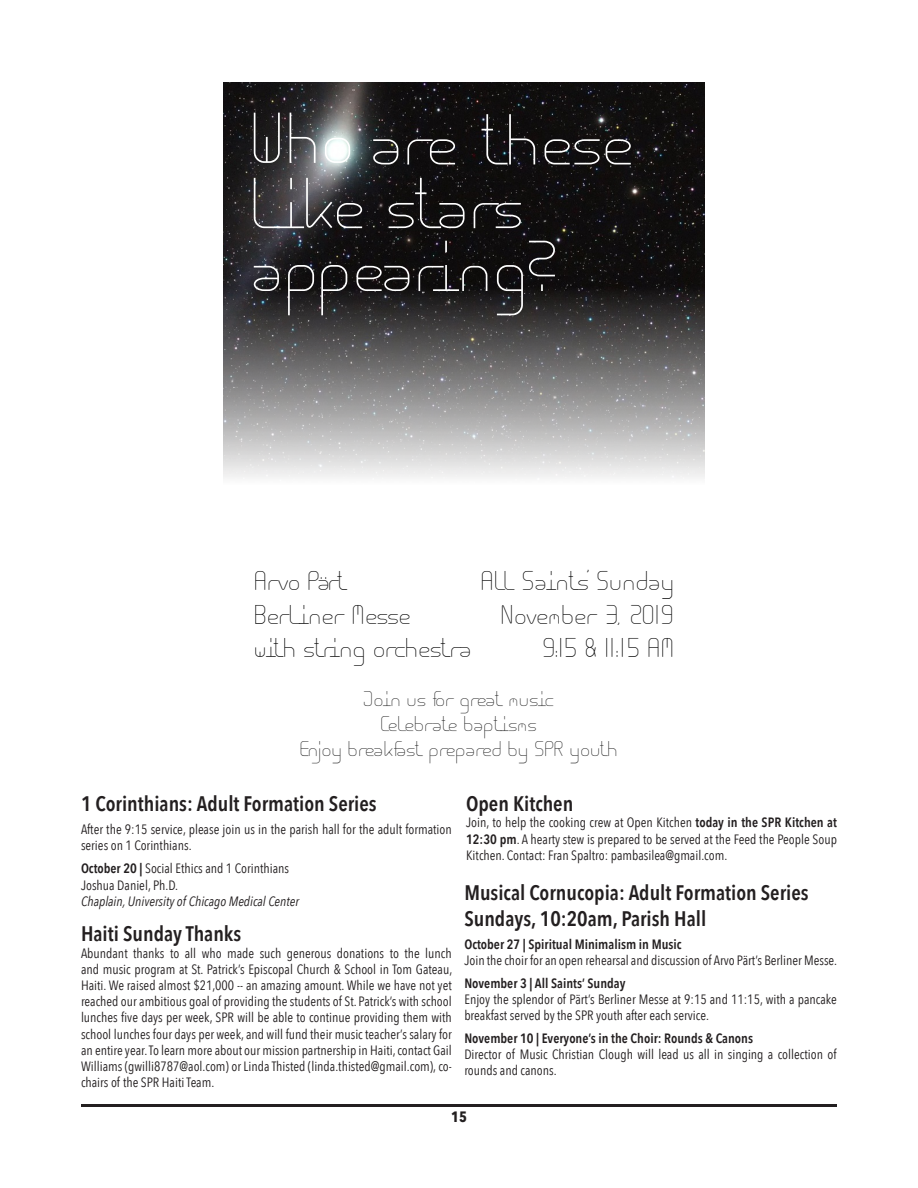
<style>
.page{position:relative;width:918px;height:1188px;background:#fff}
.page>*{position:absolute;margin:0;border:0;box-sizing:border-box;transform-origin:0 0}
.t1{font:50.25px/63.3px "Across The Stars";letter-spacing:.08em;color:#fff}
.t2{font:600 21px "Avenir Next Condensed";color:#231f20}
.t3{font:18.9px "Across The Stars";letter-spacing:.07em;color:#000}
.t4{font:18.9px "Across The Stars";letter-spacing:.095em;color:#000}
.t5{font:18.9px "Across The Stars";letter-spacing:.1em;color:#000}
.t6{font:15px "Across The Stars";letter-spacing:.06em;color:#222}
.t7{font:15px "Across The Stars";letter-spacing:.09em;color:#222}
.t8{font:700 15px "Avenir Next Condensed";color:#231f20}
.t9{font:13.5px/16.2px "Avenir Next Condensed";color:#231f20}
.t10{font:600 13.5px "Avenir Next Condensed";color:#231f20}
.t11{font:italic 13.5px "Avenir Next Condensed";color:#231f20}
.s1{font-weight:600}
</style>
<div class="page">
<hr style="left:81px;top:1104px;width:756px;height:3px;background:#231f20">
<img style="left:224px;top:82px;width:481px;height:205px">
<img style="left:224px;top:287px;width:481px;height:191px">
<p class="t1" style="left:254px;top:105px;width:380px">Who are these like sta rs appearing?</p>
<p class="t3" style="left:255px;top:568px;width:93px">A rvo Pärt</p>
<p class="t4" style="left:482px;top:568px;width:193px">All Saints’ Sunday</p>
<p class="t4" style="left:255px;top:602px;width:156px">Berliner Messe</p>
<p class="t5" style="left:502px;top:602px;width:173px">November 3, 20|9</p>
<p class="t3" style="left:255px;top:636px;width:217px">with string orchestra</p>
<p class="t3" style="left:543px;top:636px;width:132px">9:|5 &amp; ||:|5 AM</p>
<p class="t6" style="left:364px;top:689px;width:191px">Join us for great music</p>
<p class="t6" style="left:382px;top:714px;width:156px">Celebrate baptisms</p>
<p class="t7" style="left:301px;top:739px;width:318px">Enjoy breakfast prepared by SPR youth</p>
<p class="t2" style="left:81px;top:786px;width:297px">1 Corinthians: Adult Formation Series</p>
<p class="t9" style="left:81px;top:821px;width:372px">After the 9:15 service, please join us in the parish hall for the adult formation series on 1 Corinthians.</p>
<p class="t9" style="left:81px;top:860px;width:210px"><span class="s1">October 20 |</span> Social Ethics and 1 Corinthians</p>
<p class="t9" style="left:81px;top:876px;width:99px">Joshua Daniel, Ph.D.</p>
<p class="t11" style="left:81px;top:893px;width:220px">Chaplain, University of Chicago Medical Center</p>
<p class="t2" style="left:464px;top:875px;width:346px">Musical Cornucopia: Adult Formation Series</p>
<p class="t2" style="left:464px;top:900px;width:244px">Sundays, 10:20am, Parish Hall</p>
<p class="t10" style="left:464px;top:932px;width:219px">October 27 | Spiritual Minimalism in Music</p>
<p class="t9" style="left:464px;top:951px;width:374px">Join the choir for an open rehearsal and discussion of Arvo Pärt’s Berliner Messe.</p>
<p class="t10" style="left:464px;top:971px;width:163px">November 3 | All Saints’ Sunday</p>
<p class="t9" style="left:464px;top:990px;width:374px">Enjoy the splendor of Pärt’s Berliner Messe at 9:15 and 11:15, with a pancake breakfast served by the SPR youth after each service.</p>
<p class="t10" style="left:464px;top:1027px;width:290px">November 10 | Everyone’s in the Choir: Rounds &amp; Canons</p>
<p class="t9" style="left:464px;top:1046px;width:374px">Director of Music Christian Clough will lead us all in singing a collection of rounds and canons.</p>
<p class="t2" style="left:466px;top:786px;width:109px">Open Kitchen</p>
<p class="t9" style="left:466px;top:814px;width:372px;text-align:justify">Join, to help the cooking crew at Open Kitchen <span class="s1">today in the SPR Kitchen at 12:30 pm</span>. A hearty stew is prepared to be served at the Feed the People Soup Kitchen. Contact: Fran Spaltro: pambasilea@gmail.com.</p>
<p class="t2" style="left:81px;top:916px;width:162px">Haiti Sunday Thanks</p>
<p class="t9" style="left:81px;top:944px;width:373px;text-align:justify">Abundant thanks to all who made such generous donations to the lunch and music program at St. Patrick’s Episcopal Church &amp; School in Tom Gateau, Haiti. We raised almost $21,000 -- an amazing amount. While we have not yet reached our ambitious goal of providing the students of St. Patrick’s with school lunches five days per week, SPR will be able to continue providing them with school lunches four days per week, and will fund their music teacher’s salary for an entire year. To learn more about our mission partnership in Haiti, contact Gail Williams (gwilli8787@aol.com) or Linda Thisted (linda.thisted@gmail.com), co&shy;chairs of the SPR Haiti Team.</p>
<p class="t8" style="left:451px;top:1108px;width:17px">15</p>
</div>
